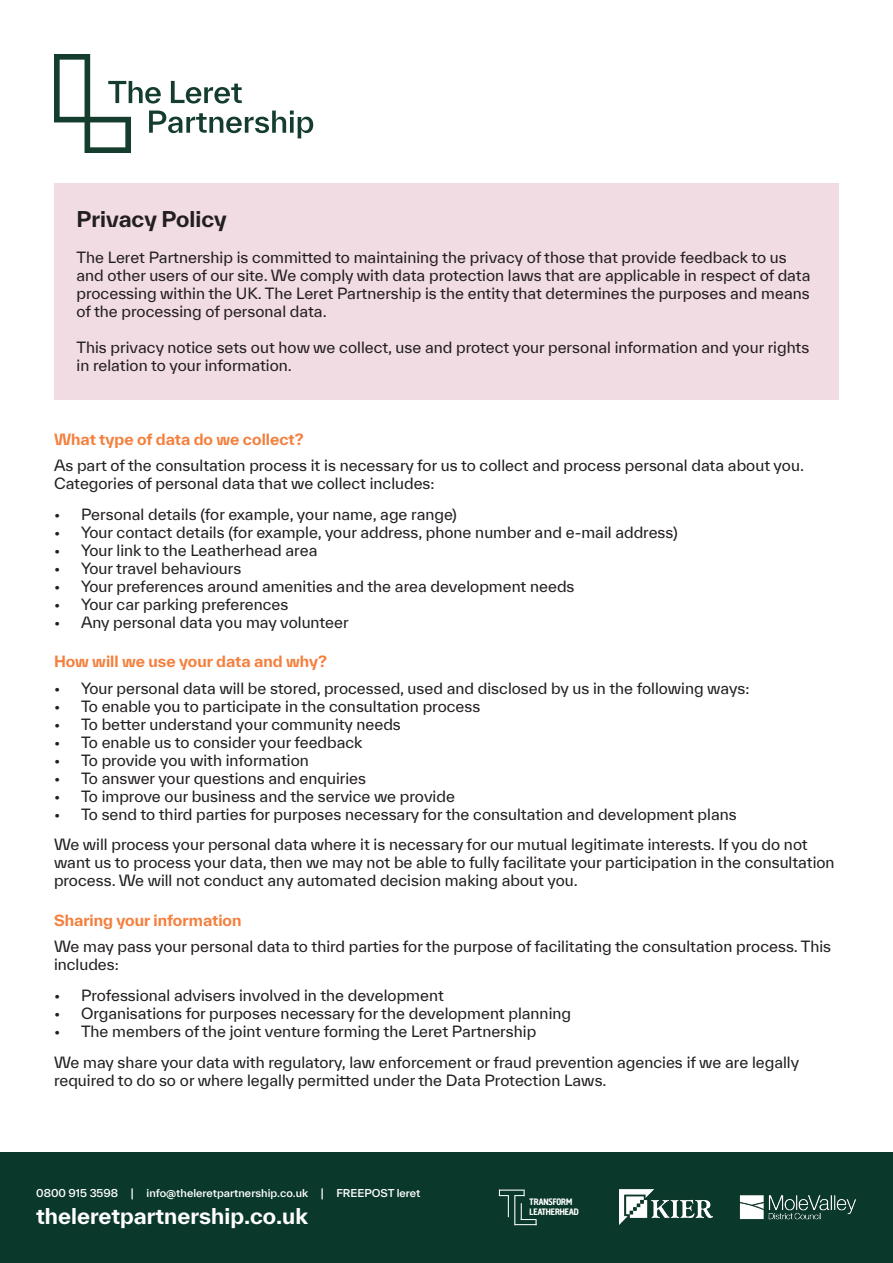
<style>
.page{position:relative;width:893px;height:1263px;background:#fff}
.page>*{position:absolute;margin:0;border:0;box-sizing:border-box;transform-origin:0 0}
.t1{font:700 21px "TWK Everett";color:#fff}
.t2{font:700 21px "TWK Everett";color:#231f20}
.t3{font:15px/18px "TWK Everett";color:#231f20}
.t4{font:700 15px "TWK Everett";color:#f47f3d}
.t5{font:500 10.5px "TWK Everett";color:#fff}
.t6{font:9.75px/10.2px "Creighton";color:#fff}
</style>
<div class="page">
<div style="left:0;top:1153px;width:893px;height:110px;background:#0a392b"></div>
<img style="left:739px;top:1195px;width:117px;height:25px">
<img style="left:620px;top:1189px;width:93px;height:35px">
<svg style="left:499px;top:1189px;width:37px;height:36px"></svg>
<svg style="left:54px;top:54px;width:259px;height:99px"></svg>
<div style="left:54px;top:184px;width:785px;height:216px;background:#f1dce3"></div>
<p class="t2" style="left:77px;top:204px;width:152px">Privacy Policy</p>
<p class="t3" style="left:77px;top:249px;width:735px">The Leret Partnership is committed to maintaining the privacy of those that provide feedback to us and other users of our site. We comply with data protection laws that are applicable in respect of data processing within the UK. The Leret Partnership is the entity that determines the purposes and means of the processing of personal data.</p>
<p class="t3" style="left:77px;top:339px;width:734px">This privacy notice sets out how we collect, use and protect your personal information and your rights in relation to your information.</p>
<p class="t4" style="left:54px;top:428px;width:251px">What type of data do we collect?</p>
<p class="t3" style="left:54px;top:456px;width:752px">As part of the consultation process it is necessary for us to collect and process personal data about you.<br>Categories of personal data that we collect includes:</p>
<p class="t3" style="left:54px;top:505px;width:404px">• Personal details (for example, your name, age range)</p>
<p class="t3" style="left:54px;top:523px;width:625px">• Your contact details (for example, your address, phone number and e-mail address)</p>
<p class="t3" style="left:54px;top:541px;width:265px">• Your link to the Leatherhead area</p>
<p class="t3" style="left:54px;top:559px;width:189px">• Your travel behaviours</p>
<p class="t3" style="left:54px;top:577px;width:522px">• Your preferences around amenities and the area development needs</p>
<p class="t3" style="left:54px;top:595px;width:236px">• Your car parking preferences</p>
<p class="t3" style="left:54px;top:613px;width:296px">• Any personal data you may volunteer</p>
<p class="t4" style="left:54px;top:651px;width:274px">How will we use your data and why?</p>
<p class="t3" style="left:54px;top:679px;width:697px">• Your personal data will be stored, processed, used and disclosed by us in the following ways:</p>
<p class="t3" style="left:54px;top:697px;width:428px">• To enable you to participate in the consultation process</p>
<p class="t3" style="left:54px;top:715px;width:348px">• To better understand your community needs</p>
<p class="t3" style="left:54px;top:733px;width:310px">• To enable us to consider your feedback</p>
<p class="t3" style="left:54px;top:751px;width:256px">• To provide you with information</p>
<p class="t3" style="left:54px;top:769px;width:314px">• To answer your questions and enquiries</p>
<p class="t3" style="left:54px;top:787px;width:402px">• To improve our business and the service we provide</p>
<p class="t3" style="left:54px;top:805px;width:684px">• To send to third parties for purposes necessary for the consultation and development plans</p>
<p class="t3" style="left:54px;top:836px;width:782px">We will process your personal data where it is necessary for our mutual legitimate interests. If you do not want us to process your data, then we may not be able to fully facilitate your participation in the consultation process. We will not conduct any automated decision making about you.</p>
<p class="t4" style="left:54px;top:909px;width:189px">Sharing your information</p>
<p class="t3" style="left:54px;top:937px;width:779px">We may pass your personal data to third parties for the purpose of facilitating the consultation process. This includes:</p>
<p class="t3" style="left:54px;top:986px;width:391px">• Professional advisers involved in the development</p>
<p class="t3" style="left:54px;top:1004px;width:519px">• Organisations for purposes necessary for the development planning</p>
<p class="t3" style="left:54px;top:1022px;width:484px">• The members of the joint venture forming the Leret Partnership</p>
<p class="t3" style="left:54px;top:1053px;width:747px">We may share your data with regulatory, law enforcement or fraud prevention agencies if we are legally required to do so or where legally permitted under the Data Protection Laws.</p>
<p class="t5" style="left:36px;top:1186px;width:386px">0800 915 3598 | info@theleretpartnership.co.uk | FREEPOST leret</p>
<p class="t1" style="left:36px;top:1201px;width:273px">theleretpartnership.co.uk</p>
<p class="t6" style="left:530px;top:1196px;width:51px">TRANSFORM<br>LEATHERHEAD</p>
</div>
